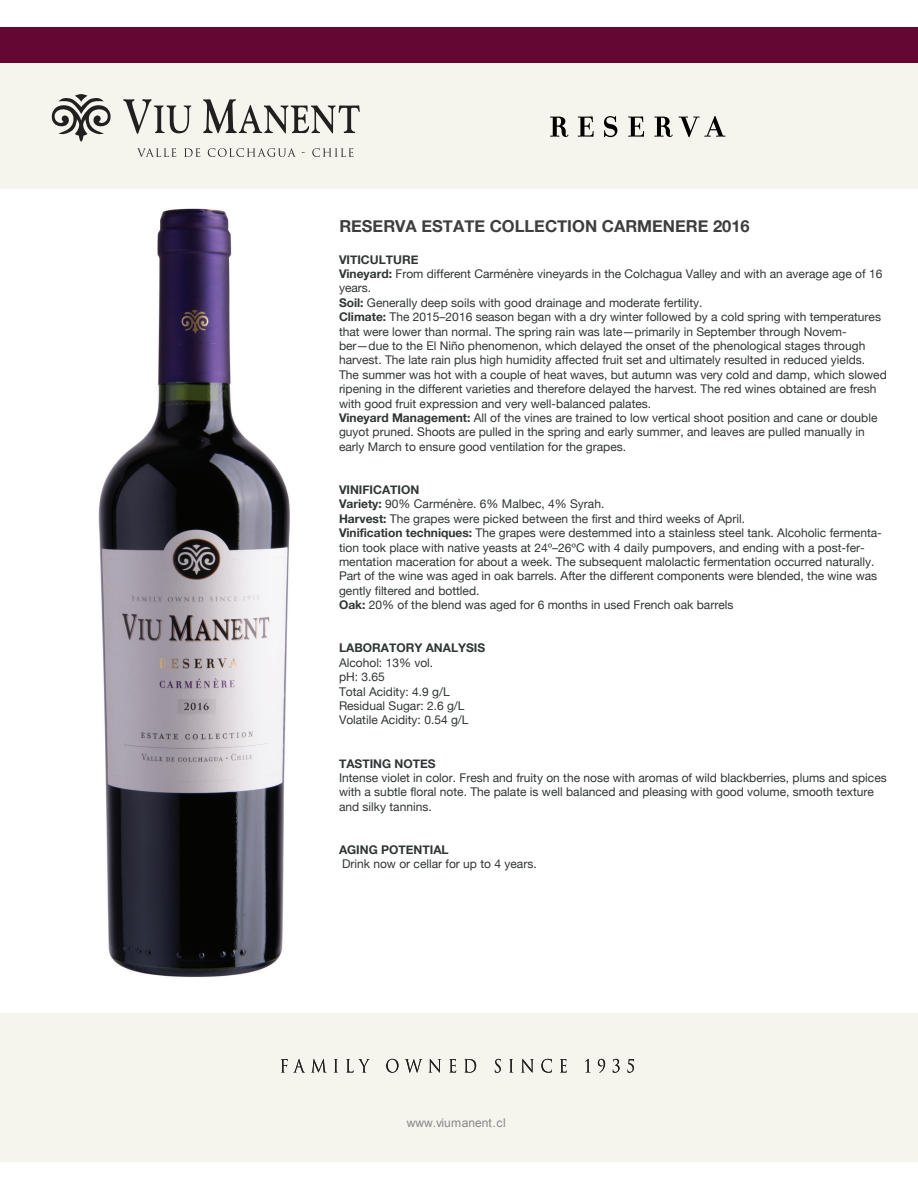
<style>
.page{position:relative;width:918px;height:1188px;background:#fff}
.page>*{position:absolute;margin:0;border:0;box-sizing:border-box;transform-origin:0 0}
.t1{font:700 16.5px "Helvetica Neue";color:#3e3e3f}
.t2{font:12px/14.4px "Helvetica Neue";color:#303536}
.t3{font:700 12px "Helvetica Neue";color:#303536}
.t4{font:12px "Arial";color:#87868b}
.s1{font-weight:700}
</style>
<div class="page">
<img style="left:98px;top:208px;width:192px;height:769px">
<div style="left:0;top:64px;width:918px;height:125px;background:#f6f5ed"></div>
<div style="left:0;top:1013px;width:918px;height:148px;background:#f6f5ed"></div>
<svg style="left:51px;top:94px;width:60px;height:48px"></svg>
<svg style="left:123px;top:99px;width:68px;height:35px"></svg>
<svg style="left:203px;top:99px;width:157px;height:34px"></svg>
<svg style="left:137px;top:148px;width:39px;height:9px"></svg>
<svg style="left:184px;top:148px;width:16px;height:9px"></svg>
<svg style="left:208px;top:148px;width:88px;height:9px"></svg>
<svg style="left:312px;top:148px;width:41px;height:9px"></svg>
<svg style="left:281px;top:1059px;width:23px;height:13px"></svg>
<svg style="left:312px;top:1059px;width:14px;height:13px"></svg>
<svg style="left:334px;top:1059px;width:4px;height:13px"></svg>
<svg style="left:346px;top:1059px;width:24px;height:14px"></svg>
<svg style="left:386px;top:1059px;width:12px;height:14px"></svg>
<svg style="left:405px;top:1059px;width:17px;height:14px"></svg>
<svg style="left:429px;top:1059px;width:12px;height:14px"></svg>
<svg style="left:449px;top:1059px;width:7px;height:14px"></svg>
<svg style="left:464px;top:1059px;width:12px;height:14px"></svg>
<svg style="left:495px;top:1059px;width:6px;height:14px"></svg>
<svg style="left:509px;top:1059px;width:4px;height:13px"></svg>
<svg style="left:521px;top:1059px;width:13px;height:14px"></svg>
<svg style="left:541px;top:1059px;width:11px;height:14px"></svg>
<svg style="left:560px;top:1059px;width:7px;height:14px"></svg>
<svg style="left:585px;top:1059px;width:4px;height:13px"></svg>
<svg style="left:598px;top:1059px;width:7px;height:14px"></svg>
<svg style="left:613px;top:1059px;width:7px;height:14px"></svg>
<svg style="left:628px;top:1059px;width:6px;height:14px"></svg>
<div style="left:1px;top:27px;width:917px;height:36px;background:#650733"></div>
<svg style="left:550px;top:116px;width:18px;height:21px"></svg>
<svg style="left:578px;top:116px;width:16px;height:21px"></svg>
<svg style="left:604px;top:116px;width:13px;height:21px"></svg>
<svg style="left:628px;top:116px;width:16px;height:21px"></svg>
<svg style="left:654px;top:116px;width:19px;height:21px"></svg>
<svg style="left:679px;top:116px;width:46px;height:21px"></svg>
<h1 class="t1" style="left:339px;top:213px;width:412px">RESERVA ESTATE COLLECTION CARMENERE 2016</h1>
<p class="t2" style="left:339px;top:253px;width:549px"><span class="s1">VITICULTURE<br>Vineyard:</span> From different Carménère vineyards in the Colchagua Valley and with an average age of 16 years.<br><span class="s1">Soil:</span> Generally deep soils with good drainage and moderate fertility.<br><span class="s1">Climate:</span> The 2015–2016 season began with a dry winter followed by a cold spring with temperatures that were lower than normal. The spring rain was late—primarily in September through Novem&shy;ber—due to the El Niño phenomenon, which delayed the onset of the phenological stages through harvest. The late rain plus high humidity affected fruit set and ultimately resulted in reduced yields.<br>The summer was hot with a couple of heat waves, but autumn was very cold and damp, which slowed ripening in the different varieties and therefore delayed the harvest. The red wines obtained are fresh with good fruit expression and very well-balanced palates.<br><span class="s1">Vineyard Management:</span> All of the vines are trained to low vertical shoot position and cane or double guyot pruned. Shoots are pulled in the spring and early summer, and leaves are pulled manually in early March to ensure good ventilation for the grapes.</p>
<p class="t2" style="left:339px;top:483px;width:544px"><span class="s1">VINIFICATION<br>Variety:</span> 90% Carménère. 6% Malbec, 4% Syrah.<br><span class="s1">Harvest:</span> The grapes were picked between the first and third weeks of April.<br><span class="s1">Vinification techniques:</span> The grapes were destemmed into a stainless steel tank. Alcoholic fermenta&shy;tion took place with native yeasts at 24º–26ºC with 4 daily pumpovers, and ending with a post-fer&shy;mentation maceration for about a week. The subsequent malolactic fermentation occurred naturally.<br>Part of the wine was aged in oak barrels. After the different components were blended, the wine was gently filtered and bottled.<br><span class="s1">Oak:</span> 20% of the blend was aged for 6 months in used French oak barrels</p>
<p class="t3" style="left:339px;top:639px;width:148px">LABORATORY ANALYSIS</p>
<p class="t2" style="left:339px;top:656px;width:131px">Alcohol: 13% vol.<br>pH: 3.65<br>Total Acidity: 4.9 g/L<br>Residual Sugar: 2.6 g/L<br>Volatile Acidity: 0.54 g/L</p>
<p class="t3" style="left:339px;top:754px;width:98px">TASTING NOTES</p>
<p class="t2" style="left:339px;top:771px;width:549px">Intense violet in color. Fresh and fruity on the nose with aromas of wild blackberries, plums and spices with a subtle floral note. The palate is well balanced and pleasing with good volume, smooth texture and silky tannins.</p>
<p class="t3" style="left:339px;top:840px;width:111px">AGING POTENTIAL</p>
<p class="t2" style="left:342px;top:858px;width:196px">Drink now or cellar for up to 4 years.</p>
<p class="t4" style="left:407px;top:1115px;width:101px">www.viumanent.cl</p>
</div>
